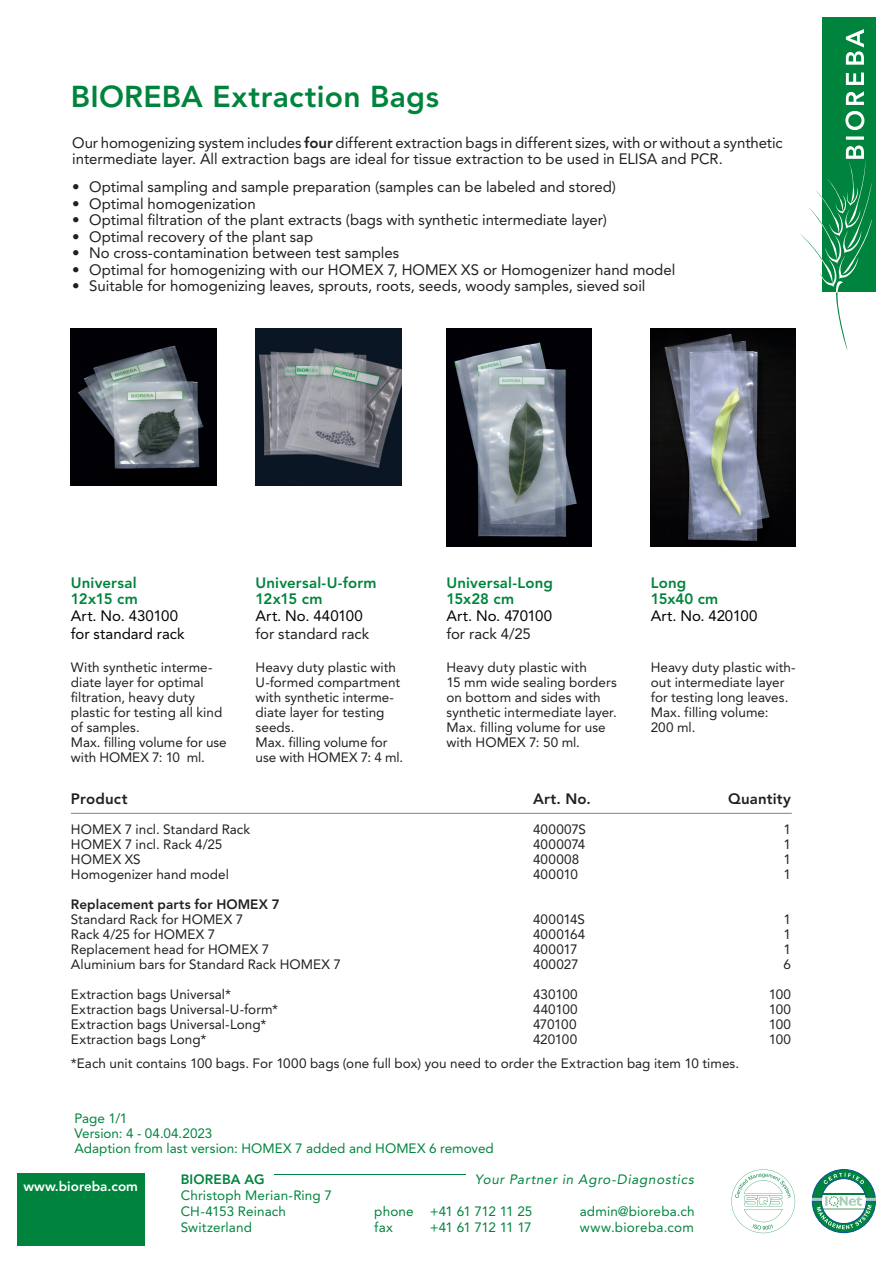
<style>
.page{position:relative;width:893px;height:1263px;background:#fff}
.page>*{position:absolute;margin:0;border:0;box-sizing:border-box;transform-origin:0 0}
.t1{font:800 30px "Avenir LT Std";letter-spacing:.01em;color:#00843d}
.t2{font:15px/16.5px "Avenir LT Std";letter-spacing:-.005em;color:#231f20}
.t3{font:800 15px/16.5px "Avenir LT Std";letter-spacing:.01em;color:#00843d}
.t4{font:15px/18px "Avenir LT Std";color:#000}
.t5{font:800 15px "Avenir LT Std";letter-spacing:.01em;color:#231f20}
.t6{font:15px "Avenir LT Std";letter-spacing:-.02em;color:#000}
.t7{font:13.5px/15px "Avenir LT Std";color:#231f20}
.t8{font:13.5px/15px "Avenir LT Std";letter-spacing:.005em;color:#00843d}
.t9{font:italic 13.5px "Avenir LT Std";letter-spacing:.05em;color:#00843d}
.t10{font:800 13.5px "Avenir LT Std";letter-spacing:.005em;color:#231f20}
.t11{font:13.5px "Avenir LT Std";letter-spacing:-.02em;color:#00843d}
.t12{font:800 13.5px "Avenir LT Std";color:#fff}
.t13{font:13.5px "Avenir LT Std";letter-spacing:.02em;color:#231f20}
.t14{font:13.5px "Avenir LT Std";letter-spacing:-.055em;color:#00843d}
.t15{font:800 13.5px "Avenir LT Std";letter-spacing:.01em;color:#00843d}
.s1{font-weight:800}
</style>
<div class="page">
<div style="left:822px;top:17px;width:54px;height:275px;background:#00843d"></div>
<svg style="left:800px;top:29px;width:72px;height:322px"></svg>
<img style="left:256px;top:329px;width:145px;height:156px">
<img style="left:71px;top:328px;width:145px;height:157px">
<img style="left:650px;top:328px;width:146px;height:218px">
<img style="left:446px;top:328px;width:146px;height:218px">
<hr style="left:71px;top:813px;width:721px;height:1px;background:#808285">
<div style="left:17px;top:1173px;width:128px;height:73px;background:#00843d"></div>
<hr style="left:274px;top:1174px;width:191px;height:1px;background:#00843d">
<svg style="left:812px;top:1169px;width:63px;height:64px"></svg>
<svg style="left:731px;top:1169px;width:64px;height:64px"></svg>
<h1 class="t1" style="left:71px;top:79px;width:370px">BIOREBA Extraction Bags</h1>
<p class="t2" style="left:72px;top:134px;width:712px">Our homogenizing system includes <span class="s1">four</span> different extraction bags in different sizes, with or without a synthetic intermediate layer. All extraction bags are ideal for tissue extraction to be used in ELISA and PCR.</p>
<p class="t2" style="left:72px;top:179px;width:545px">• Optimal sampling and sample preparation (samples can be labeled and stored)</p>
<p class="t2" style="left:72px;top:195px;width:185px">• Optimal homogenization</p>
<p class="t2" style="left:72px;top:212px;width:536px">• Optimal filtration of the plant extracts (bags with synthetic intermediate layer)</p>
<p class="t2" style="left:72px;top:228px;width:243px">• Optimal recovery of the plant sap</p>
<p class="t2" style="left:72px;top:245px;width:328px">• No cross-contamination between test samples</p>
<p class="t2" style="left:72px;top:261px;width:605px">• Optimal for homogenizing with our HOMEX 7, HOMEX XS or Homogenizer hand model</p>
<p class="t2" style="left:72px;top:278px;width:575px">• Suitable for homogenizing leaves, sprouts, roots, seeds, woody samples, sieved soil</p>
<p class="t3" style="left:71px;top:574px;width:68px">Universal<br>12x15 cm</p>
<p class="t4" style="left:71px;top:606px;width:115px">Art. No. 430100 for standard rack</p>
<p class="t7" style="left:71px;top:659px;width:157px">With synthetic interme&shy;diate layer for optimal filtration, heavy duty plastic for testing all kind of samples.<br>Max. filling volume for use with HOMEX 7: 10 ml.</p>
<p class="t3" style="left:256px;top:574px;width:122px">Universal-U-form<br>12x15 cm</p>
<p class="t4" style="left:256px;top:606px;width:109px">Art. No. 440100</p>
<p class="t2" style="left:256px;top:625px;width:115px">for standard rack</p>
<p class="t7" style="left:256px;top:659px;width:149px">Heavy duty plastic with<br>U-formed compartment with synthetic interme&shy;diate layer for testing seeds.<br>Max. filling volume for use with HOMEX 7: 4 ml.</p>
<p class="t3" style="left:446px;top:574px;width:108px">Universal-Long<br>15x28 cm</p>
<p class="t6" style="left:446px;top:607px;width:107px">Art. No. 470100</p>
<p class="t2" style="left:446px;top:625px;width:86px">for rack 4/25</p>
<p class="t7" style="left:446px;top:659px;width:172px">Heavy duty plastic with<br>15 mm wide sealing borders on bottom and sides with synthetic intermediate layer.<br>Max. filling volume for use with HOMEX 7: 50 ml.</p>
<p class="t3" style="left:651px;top:574px;width:69px">Long<br>15x40 cm</p>
<p class="t4" style="left:651px;top:606px;width:108px">Art. No. 420100</p>
<p class="t7" style="left:651px;top:659px;width:146px">Heavy duty plastic with&shy;out intermediate layer for testing long leaves.<br>Max. filling volume:<br>200 ml.</p>
<p class="t5" style="left:71px;top:790px;width:58px">Product</p>
<p class="t5" style="left:533px;top:790px;width:59px">Art. No.</p>
<p class="t5" style="left:728px;top:790px;width:64px">Quantity</p>
<p class="t7" style="left:71px;top:822px;width:181px">HOMEX 7 incl. Standard Rack</p>
<p class="t13" style="left:533px;top:822px;width:55px">400007S</p>
<p class="t7" style="left:783px;top:822px;width:9px">1</p>
<p class="t7" style="left:71px;top:837px;width:153px">HOMEX 7 incl. Rack 4/25</p>
<p class="t13" style="left:533px;top:837px;width:54px">4000074</p>
<p class="t7" style="left:783px;top:837px;width:9px">1</p>
<p class="t7" style="left:71px;top:852px;width:71px">HOMEX XS</p>
<p class="t7" style="left:533px;top:852px;width:48px">400008</p>
<p class="t7" style="left:783px;top:852px;width:9px">1</p>
<p class="t7" style="left:71px;top:867px;width:159px">Homogenizer hand model</p>
<p class="t7" style="left:533px;top:867px;width:46px">400010</p>
<p class="t7" style="left:783px;top:867px;width:9px">1</p>
<p class="t10" style="left:71px;top:897px;width:210px">Replacement parts for HOMEX 7</p>
<p class="t7" style="left:71px;top:912px;width:174px">Standard Rack for HOMEX 7</p>
<p class="t7" style="left:533px;top:912px;width:54px">400014S</p>
<p class="t7" style="left:783px;top:912px;width:9px">1</p>
<p class="t7" style="left:71px;top:927px;width:146px">Rack 4/25 for HOMEX 7</p>
<p class="t7" style="left:533px;top:927px;width:54px">4000164</p>
<p class="t7" style="left:783px;top:927px;width:9px">1</p>
<p class="t7" style="left:71px;top:942px;width:200px">Replacement head for HOMEX 7</p>
<p class="t7" style="left:533px;top:942px;width:46px">400017</p>
<p class="t7" style="left:783px;top:942px;width:9px">1</p>
<p class="t7" style="left:71px;top:957px;width:271px">Aluminium bars for Standard Rack HOMEX 7</p>
<p class="t7" style="left:533px;top:957px;width:47px">400027</p>
<p class="t7" style="left:783px;top:957px;width:9px">6</p>
<p class="t7" style="left:71px;top:987px;width:162px">Extraction bags Universal*</p>
<p class="t7" style="left:533px;top:987px;width:46px">430100</p>
<p class="t7" style="left:769px;top:987px;width:24px">100</p>
<p class="t7" style="left:71px;top:1002px;width:209px">Extraction bags Universal-U-form*</p>
<p class="t7" style="left:533px;top:1002px;width:46px">440100</p>
<p class="t7" style="left:769px;top:1002px;width:24px">100</p>
<p class="t7" style="left:71px;top:1017px;width:197px">Extraction bags Universal-Long*</p>
<p class="t7" style="left:533px;top:1017px;width:45px">470100</p>
<p class="t7" style="left:769px;top:1017px;width:24px">100</p>
<p class="t7" style="left:71px;top:1032px;width:137px">Extraction bags Long*</p>
<p class="t7" style="left:533px;top:1032px;width:46px">420100</p>
<p class="t7" style="left:769px;top:1032px;width:24px">100</p>
<p class="t7" style="left:71px;top:1056px;width:670px">*Each unit contains 100 bags. For 1000 bags (one full box) you need to order the Extraction bag item 10 times.</p>
<p class="t8" style="left:74px;top:1111px;width:421px">Page 1/1<br>Version: 4 - 04.04.2023<br>Adaption from last version: HOMEX 7 added and HOMEX 6 removed</p>
<p class="t15" style="left:181px;top:1171px;width:85px">BIOREBA AG</p>
<p class="t9" style="left:475px;top:1171px;width:220px">Your Partner in Agro-Diagnostics</p>
<p class="t8" style="left:181px;top:1187px;width:153px;line-height:16.2px">Christoph Merian-Ring 7<br>CH-4153 Reinach</p>
<p class="t12" style="left:24px;top:1179px;width:116px">www.bioreba.com</p>
<p class="t11" style="left:374px;top:1203px;width:160px">phone +41 61 712 11 25</p>
<p class="t8" style="left:580px;top:1204px;width:116px">admin@bioreba.ch</p>
<p class="t8" style="left:181px;top:1220px;width:73px">Switzerland</p>
<p class="t8" style="left:374px;top:1220px;width:20px">fax</p>
<p class="t14" style="left:430px;top:1220px;width:103px">+41 61 712 11 17</p>
<p class="t8" style="left:580px;top:1220px;width:116px">www.bioreba.com</p>
</div>
